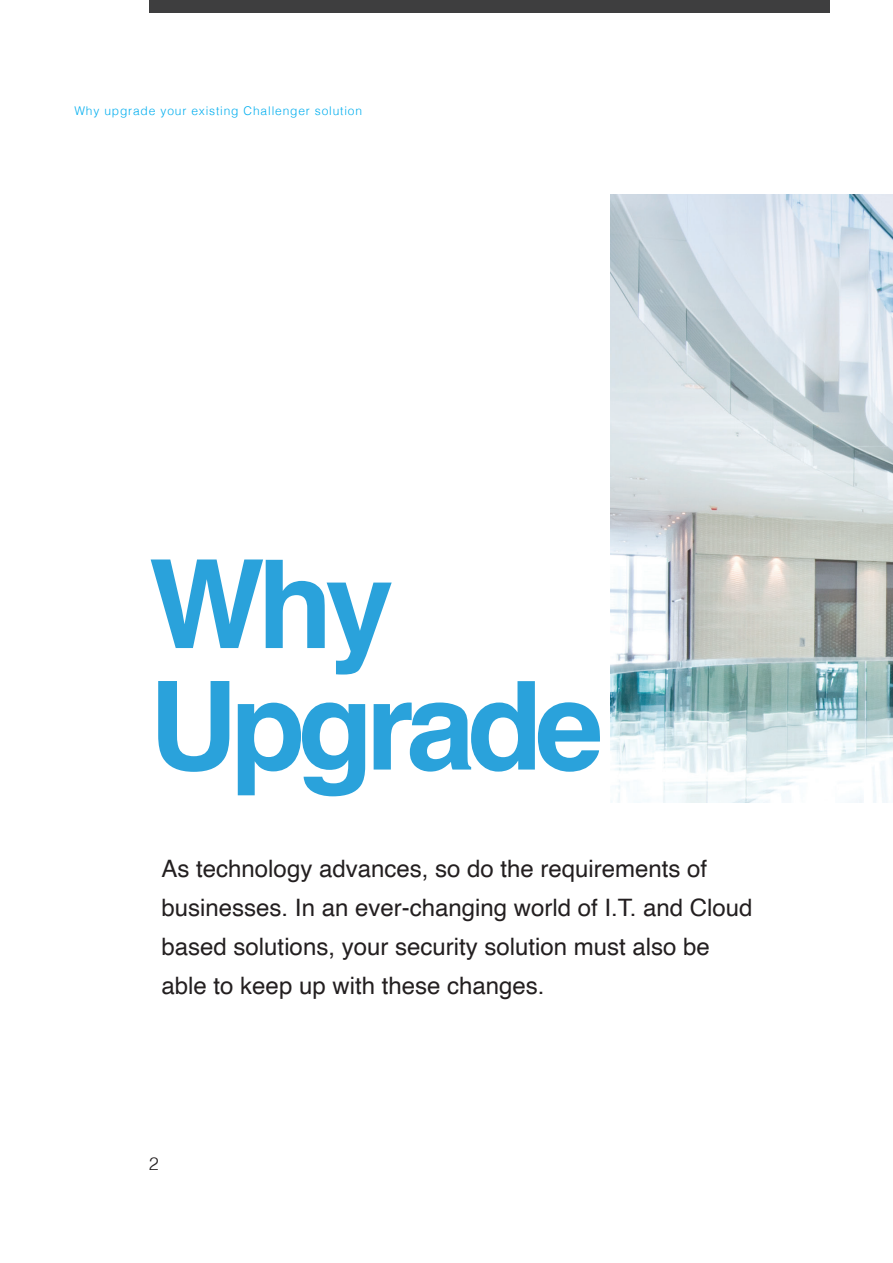
<style>
.page{position:relative;width:893px;height:1263px;background:#fff}
.page>*{position:absolute;margin:0;border:0;box-sizing:border-box;transform-origin:0 0}
.t1{font:700 123px "Helvetica";letter-spacing:-.06em;color:#2aa2db}
.t2{font:24px/39px "Helvetica";color:#231f20}
.t3{font:300 18px "Helvetica";color:#231f20}
.t4{font:300 12px "Helvetica";letter-spacing:.07em;color:#00aeef}
</style>
<div class="page">
<img style="left:611px;top:195px;width:282px;height:607px">
<div style="left:149px;top:0;width:680px;height:13px;background:#3e3e3f"></div>
<p class="t4" style="left:74px;top:100px;width:289px">Why upgrade your existing Challenger solution</p>
<p class="t1" style="left:149px;top:505px;width:246px">Why</p>
<p class="t1" style="left:149px;top:627px;width:456px">Upgrade</p>
<p class="t2" style="left:162px;top:850px;width:592px">As technology advances, so do the requirements of businesses. In an ever-changing world of I.T. and Cloud based solutions, your security solution must also be able to keep up with these changes.</p>
<p class="t3" style="left:149px;top:1148px;width:12px">2</p>
</div>
